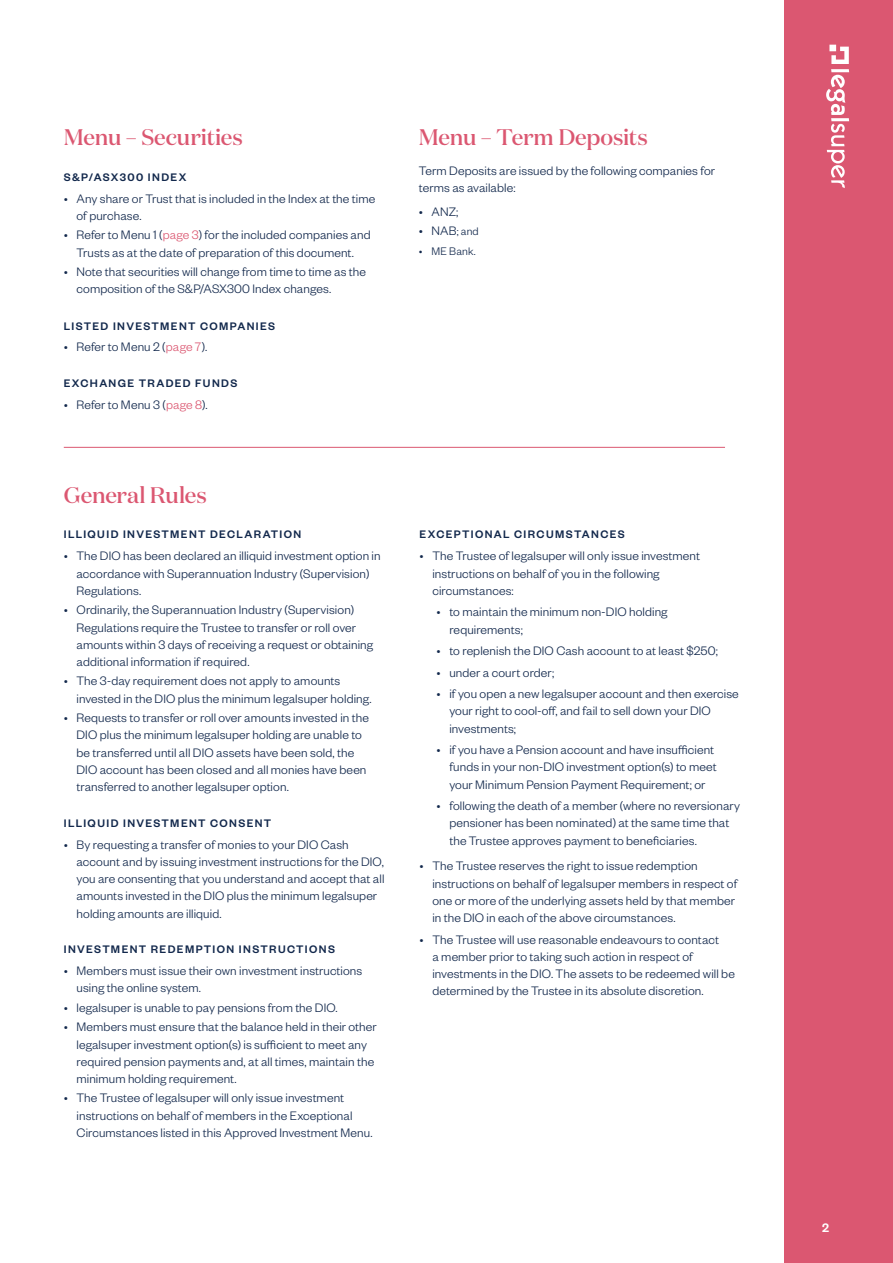
<style>
.page{position:relative;width:893px;height:1263px;background:#fff}
.page>*{position:absolute;margin:0;border:0;box-sizing:border-box;transform-origin:0 0}
.legalsuper_Subhead_L{font:500 22.5px "Domaine Display";letter-spacing:-.01em;color:#db5771}
.legalsuper_Bodytext{font:300 13.5px/17.2px "Founders Grotesk";letter-spacing:.005em;color:#12284c}
.t1{font:500 13.5px "Founders Grotesk";color:#fff}
.legalsuper_Subhead_L-2{font:500 12px "Founders Grotesk";letter-spacing:.115em;color:#12284c}
.t2{font:300 12px "Founders Grotesk";letter-spacing:.01em;color:#12284c}
.s1{color:#db5771}
.s2{font-size:12px}
</style>
<div class="page">
<div style="left:784px;top:0;width:109px;height:1263px;background:#db5771"></div>
<svg style="left:826px;top:45px;width:23px;height:143px"></svg>
<hr style="left:64px;top:447px;width:661px;height:1px;background:#db5771">
<p class="legalsuper_Subhead_L" style="left:64px;top:123px;width:181px">Menu – Securities</p>
<p class="legalsuper_Subhead_L-2" style="left:64px;top:169px;width:124px">S&amp;P/ASX300 INDEX</p>
<p class="legalsuper_Bodytext" style="left:77px;top:189px;width:300px;text-indent:-13px">• Any share or Trust that is included in the Index at the time of purchase.</p>
<p class="legalsuper_Bodytext" style="left:64px;top:226px;width:308px;text-align:center">• Refer to Menu 1 (<span class="s1">page 3</span>) for the included companies and<br>Trusts as at the date of preparation of this document.</p>
<p class="legalsuper_Bodytext" style="left:77px;top:262px;width:291px;text-indent:-13px">• Note that securities will change from time to time as the composition of the S&amp;P/ASX300 Index changes.</p>
<p class="legalsuper_Subhead_L-2" style="left:64px;top:318px;width:213px">LISTED INVESTMENT COMPANIES</p>
<p class="legalsuper_Bodytext" style="left:64px;top:338px;width:145px">• Refer to Menu 2 (<span class="s1">page 7</span>).</p>
<p class="legalsuper_Subhead_L-2" style="left:64px;top:376px;width:175px">EXCHANGE TRADED FUNDS</p>
<p class="legalsuper_Bodytext" style="left:64px;top:395px;width:145px">• Refer to Menu 3 (<span class="s1">page 8</span>).</p>
<p class="legalsuper_Subhead_L" style="left:64px;top:481px;width:145px">General Rules</p>
<p class="legalsuper_Subhead_L-2" style="left:64px;top:527px;width:239px">ILLIQUID INVESTMENT DECLARATION</p>
<p class="legalsuper_Bodytext" style="left:77px;top:547px;width:306px;text-indent:-13px">• The DIO has been declared an illiquid investment option in accordance with Superannuation Industry (Supervision)<br>Regulations.</p>
<p class="legalsuper_Bodytext" style="left:77px;top:601px;width:298px;text-indent:-13px">• Ordinarily, the Superannuation Industry (Supervision)<br>Regulations require the Trustee to transfer or roll over amounts within 3 days of receiving a request or obtaining additional information if required.</p>
<p class="legalsuper_Bodytext" style="left:77px;top:672px;width:296px;text-indent:-13px">• The 3-day requirement does not apply to amounts invested in the DIO plus the minimum legalsuper holding.</p>
<p class="legalsuper_Bodytext" style="left:77px;top:708px;width:294px;text-indent:-13px">• Requests to transfer or roll over amounts invested in the DIO plus the minimum legalsuper holding are unable to be transferred until all DIO assets have been sold, the DIO account has been closed and all monies have been transferred to another legalsuper option.</p>
<p class="legalsuper_Subhead_L-2" style="left:64px;top:815px;width:209px">ILLIQUID INVESTMENT CONSENT</p>
<p class="legalsuper_Bodytext" style="left:77px;top:835px;width:309px;text-indent:-13px">• By requesting a transfer of monies to your DIO Cash account and by issuing investment instructions for the DIO, you are consenting that you understand and accept that all amounts invested in the DIO plus the minimum legalsuper holding amounts are illiquid.</p>
<p class="legalsuper_Subhead_L-2" style="left:64px;top:942px;width:273px">INVESTMENT REDEMPTION INSTRUCTIONS</p>
<p class="legalsuper_Bodytext" style="left:77px;top:962px;width:287px;text-indent:-13px">• Members must issue their own investment instructions using the online system.</p>
<p class="legalsuper_Bodytext" style="left:64px;top:998px;width:275px">• legalsuper is unable to pay pensions from the DIO.</p>
<p class="legalsuper_Bodytext" style="left:77px;top:1018px;width:302px;text-indent:-13px">• Members must ensure that the balance held in their other legalsuper investment option(s) is sufficient to meet any required pension payments and, at all times, maintain the minimum holding requirement.</p>
<p class="legalsuper_Bodytext" style="left:77px;top:1089px;width:298px;text-indent:-13px">• The Trustee of legalsuper will only issue investment instructions on behalf of members in the Exceptional<br>Circumstances listed in this Approved Investment Menu.</p>
<p class="legalsuper_Subhead_L" style="left:419px;top:123px;width:230px">Menu – Term Deposits</p>
<p class="legalsuper_Bodytext" style="left:419px;top:162px;width:298px">Term Deposits are issued by the following companies for terms as available:</p>
<p class="legalsuper_Bodytext" style="left:419px;top:202px;width:41px">• ANZ;</p>
<p class="legalsuper_Bodytext" style="left:419px;top:222px;width:61px">• NAB<span class="s2">; and</span></p>
<p class="t2" style="left:419px;top:244px;width:58px">• ME Bank.</p>
<p class="legalsuper_Subhead_L-2" style="left:420px;top:527px;width:207px">EXCEPTIONAL CIRCUMSTANCES</p>
<p class="legalsuper_Bodytext" style="left:432px;top:547px;width:269px;text-indent:-13px">• The Trustee of legalsuper will only issue investment instructions on behalf of you in the following circumstances:</p>
<p class="legalsuper_Bodytext" style="left:449px;top:603px;width:220px;text-indent:-13px">• to maintain the minimum non-DIO holding requirements;</p>
<p class="legalsuper_Bodytext" style="left:437px;top:641px;width:283px">• to replenish the DIO Cash account to at least $250;</p>
<p class="legalsuper_Bodytext" style="left:437px;top:663px;width:119px">• under a court order;</p>
<p class="legalsuper_Bodytext" style="left:449px;top:684px;width:291px;text-indent:-13px">• if you open a new legalsuper account and then exercise your right to cool-off, and fail to sell down your DIO investments;</p>
<p class="legalsuper_Bodytext" style="left:449px;top:740px;width:269px;text-indent:-13px">• if you have a Pension account and have insufficient funds in your non-DIO investment option(s) to meet your Minimum Pension Payment Requirement; or</p>
<p class="legalsuper_Bodytext" style="left:449px;top:796px;width:292px;text-indent:-13px">• following the death of a member (where no reversionary pensioner has been nominated) at the same time that the Trustee approves payment to beneficiaries.</p>
<p class="legalsuper_Bodytext" style="left:432px;top:857px;width:306px;text-indent:-13px">• The Trustee reserves the right to issue redemption instructions on behalf of legalsuper members in respect of one or more of the underlying assets held by that member in the DIO in each of the above circumstances.</p>
<p class="legalsuper_Bodytext" style="left:432px;top:930px;width:304px;text-indent:-13px">• The Trustee will use reasonable endeavours to contact<br>a member prior to taking such action in respect of investments in the DIO. The assets to be redeemed will be determined by the Trustee in its absolute discretion.</p>
<p class="t1" style="left:822px;top:1219px;width:8px">2</p>
</div>
